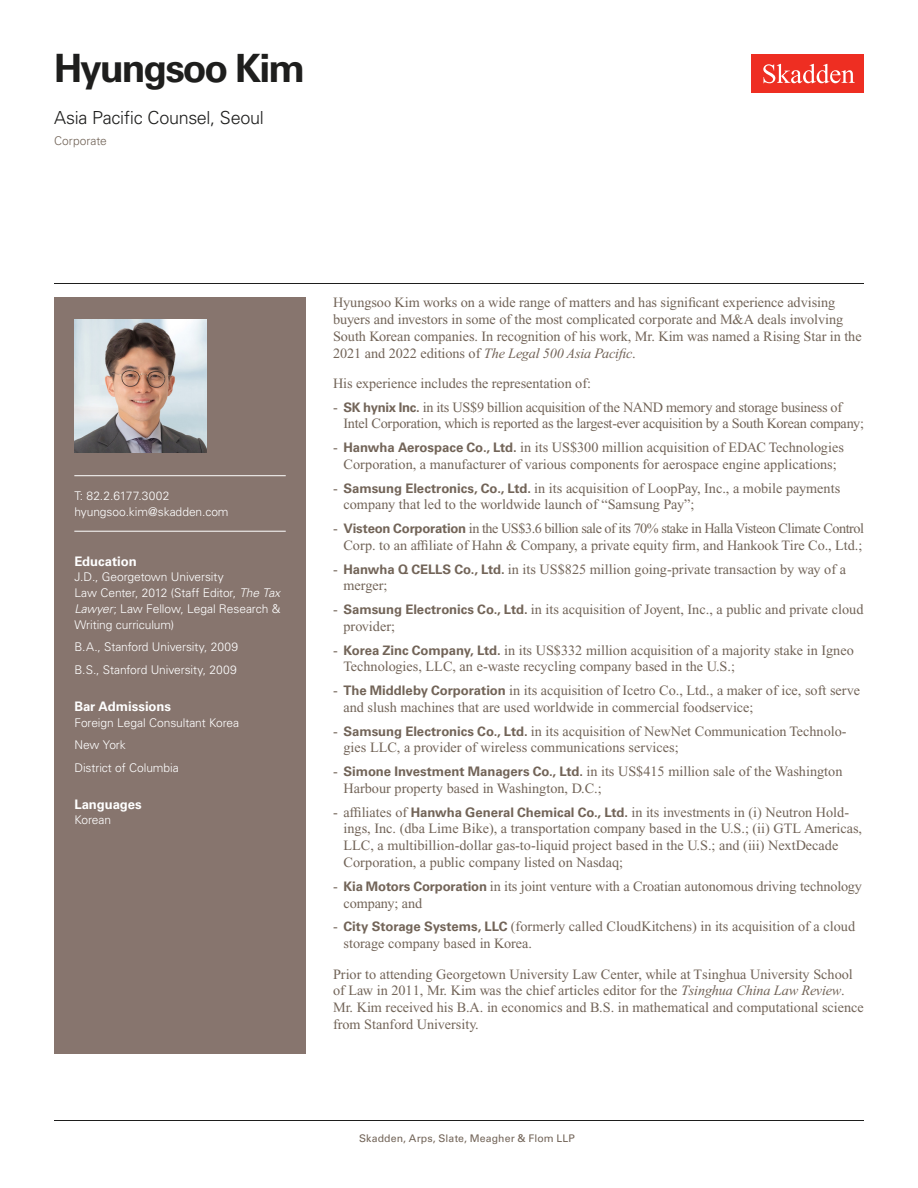
<style>
.page{position:relative;width:918px;height:1188px;background:#fff}
.page>*{position:absolute;margin:0;border:0;box-sizing:border-box;transform-origin:0 0}
.Name{font:700 39px "Univers LT Std";letter-spacing:-.05em;color:#1e1e1d}
.Title_and_Office{font:300 18px "Univers LT Std";letter-spacing:-.015em;color:#1e1e1d}
.Main_Body{font:14.25px/16.8px "Times New Roman PS Std";color:#726458}
.Main_Body-2{font:14.25px/16.8px "Times New Roman PS Std";letter-spacing:-.03em;color:#726458;text-align:right}
.Main_Body-3{font:14.25px/16.8px "Times New Roman PS Std";letter-spacing:-.02em;color:#726458}
.Bar_Admission_Educat{font:700 13.2px "Univers LT Std";letter-spacing:-.005em;color:#fff}
.Sidebar_text{font:300 12px/15.8px "Univers LT Std";letter-spacing:-.005em;color:#fff}
.Email{font:300 12px "Univers LT Std";letter-spacing:-.005em;color:#fff}
.Phone_Number{font:300 12px "Univers LT Std";letter-spacing:.015em;color:#fff}
.Practice{font:300 12px "Univers LT Std";color:#726458}
.Folio{font:10.5px "Univers LT Std";letter-spacing:.01em;color:#726458}
.s1{font-style:italic}
.s2{font-family:"Univers LT Std";font-weight:700;font-size:13.2px}
.s3{font-weight:700;color:#fff}
</style>
<div class="page">
<div style="left:752px;top:54px;width:112px;height:39px;background:#ee2e22"></div>
<svg style="left:763px;top:64px;width:92px;height:19px"></svg>
<div style="left:54px;top:297px;width:252px;height:756px;background:#87756e"></div>
<hr style="left:74px;top:475px;width:212px;height:1px;background:#fff">
<hr style="left:74px;top:531px;width:212px;height:1px;background:#fff">
<img style="left:74px;top:320px;width:132px;height:132px">
<hr style="left:54px;top:1120px;width:810px;height:1px;background:#1e1e1d">
<hr style="left:54px;top:283px;width:810px;height:1px;background:#1e1e1d">
<h1 class="Name" style="left:54px;top:46px;width:253px">Hyungsoo Kim</h1>
<h2 class="Title_and_Office" style="left:54px;top:107px;width:211px">Asia Pacific Counsel, Seoul</h2>
<h3 class="Practice" style="left:54px;top:134px;width:54px">Corporate</h3>
<p class="Phone_Number" style="left:74px;top:489px;width:97px">T: 82.2.6177.3002</p>
<p class="Email" style="left:74px;top:504px;width:156px">hyungsoo.kim@skadden.com</p>
<p class="Bar_Admission_Educat" style="left:74px;top:553px;width:64px">Education</p>
<p class="Sidebar_text" style="left:74px;top:569px;width:208px">J.D., Georgetown University<br>Law Center, 2012 (Staff Editor, <span class="s1">The Tax<br>Lawyer</span>; Law Fellow, Legal Research &amp;<br>Writing curriculum)</p>
<p class="Sidebar_text" style="left:74px;top:639px;width:165px">B.A., Stanford University, 2009</p>
<p class="Sidebar_text" style="left:74px;top:662px;width:164px">B.S., Stanford University, 2009</p>
<p class="Bar_Admission_Educat" style="left:74px;top:698px;width:98px">Bar Admissions</p>
<p class="Sidebar_text" style="left:74px;top:714px;width:166px">Foreign Legal Consultant Korea</p>
<p class="Sidebar_text" style="left:74px;top:737px;width:53px">New York</p>
<p class="Sidebar_text" style="left:74px;top:759px;width:106px">District of Columbia</p>
<p class="Bar_Admission_Educat" style="left:74px;top:796px;width:69px">Languages</p>
<p class="Sidebar_text" style="left:74px;top:812px;width:38px">Korean</p>
<p class="Main_Body" style="left:333px;top:294px;width:530px">Hyungsoo Kim works on a wide range of matters and has significant experience advising buyers and investors in some of the most complicated corporate and M&amp;A deals involving South Korean companies. In recognition of his work, Mr. Kim was named a Rising Star in the 2021 and 2022 editions of <span class="s1">The Legal 500 Asia Pacific</span>.</p>
<p class="Main_Body" style="left:333px;top:375px;width:260px">His experience includes the representation of:</p>
<p class="Main_Body-3" style="left:344px;top:398px;width:522px;text-indent:-10px">- <span class="s2">SK hynix Inc.</span> in its US$9 billion acquisition of the NAND memory and storage business of<br>Intel Corporation, which is reported as the largest-ever acquisition by a South Korean company;</p>
<p class="Main_Body" style="left:333px;top:439px;width:512px;text-align:center">- <span class="s2">Hanwha Aerospace Co., Ltd.</span> in its US$300 million acquisition of EDAC Technologies<br>Corporation, a manufacturer of various components for aerospace engine applications;</p>
<p class="Main_Body" style="left:344px;top:479px;width:498px;text-indent:-10px">- <span class="s2">Samsung Electronics, Co., Ltd.</span> in its acquisition of LoopPay, Inc., a mobile payments company that led to the worldwide launch of “Samsung Pay”;</p>
<p class="Main_Body-2" style="left:333px;top:520px;width:533px">- <span class="s2">Visteon Corporation</span> in the US$3.6 billion sale of its 70% stake in Halla Visteon Climate Control<br>Corp. to an affiliate of Hahn &amp; Company, a private equity firm, and Hankook Tire Co., Ltd.;</p>
<p class="Main_Body" style="left:344px;top:560px;width:504px;text-indent:-10px">- <span class="s2">Hanwha Q CELLS Co., Ltd.</span> in its US$825 million going-private transaction by way of a merger;</p>
<p class="Main_Body" style="left:344px;top:601px;width:521px;text-indent:-10px">- <span class="s2">Samsung Electronics Co., Ltd.</span> in its acquisition of Joyent, Inc., a public and private cloud provider;</p>
<p class="Main_Body" style="left:344px;top:641px;width:512px;text-indent:-10px">- <span class="s2">Korea Zinc Company, Ltd.</span> in its US$332 million acquisition of a majority stake in Igneo<br>Technologies, LLC, an e-waste recycling company based in the U.S.;</p>
<p class="Main_Body" style="left:344px;top:682px;width:518px;text-indent:-10px">- <span class="s2">The Middleby Corporation</span> in its acquisition of Icetro Co., Ltd., a maker of ice, soft serve and slush machines that are used worldwide in commercial foodservice;</p>
<p class="Main_Body" style="left:344px;top:722px;width:505px;text-indent:-10px">- <span class="s2">Samsung Electronics Co., Ltd.</span> in its acquisition of NewNet Communication Technolo&shy;gies LLC, a provider of wireless communications services;</p>
<p class="Main_Body" style="left:344px;top:763px;width:501px;text-indent:-10px">- <span class="s2">Simone Investment Managers Co., Ltd.</span> in its US$415 million sale of the Washington<br>Harbour property based in Washington, D.C.;</p>
<p class="Main_Body" style="left:344px;top:803px;width:520px;text-indent:-10px">- affiliates of <span class="s2">Hanwha General Chemical Co., Ltd.</span> in its investments in (i) Neutron Hold&shy;ings, Inc. (dba Lime Bike), a transportation company based in the U.S.; (ii) GTL Americas, LLC, a multibillion-dollar gas-to-liquid project based in the U.S.; and (iii) NextDecade Corporation, a public company listed on Nasdaq;</p>
<p class="Main_Body" style="left:344px;top:878px;width:520px;text-indent:-10px">- <span class="s2">Kia Motors Corporation</span> in its joint venture with a Croatian autonomous driving technology company; and</p>
<p class="Main_Body" style="left:344px;top:918px;width:513px;text-indent:-10px">- <span class="s2">City Storage Systems, LLC</span> (formerly called CloudKitchens) in its acquisition of a cloud storage company based in Korea.</p>
<p class="Main_Body" style="left:333px;top:965px;width:532px">Prior to attending Georgetown University Law Center, while at Tsinghua University School of Law in 2011, Mr. Kim was the chief articles editor for the <span class="s1">Tsinghua China Law Review</span>.<br>Mr. Kim received his B.A. in economics and B.S. in mathematical and computational science from Stanford University.</p>
<p class="Folio" style="left:343px;top:1132px;width:233px"><span class="s3">1</span> Skadden, Arps, Slate, Meagher &amp; Flom LLP</p>
</div>
